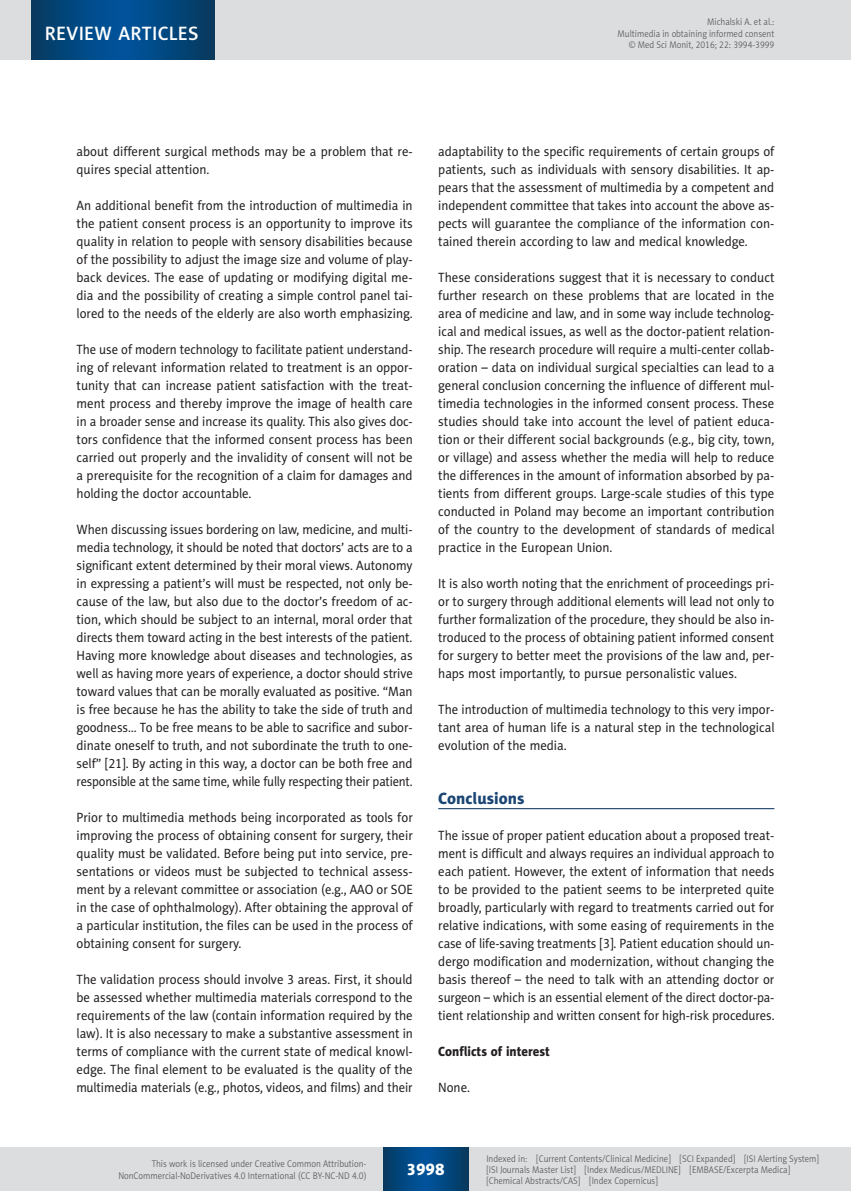
<style>
.page{position:relative;width:851px;height:1191px;background:#fff}
.page>*{position:absolute;margin:0;border:0;box-sizing:border-box;transform-origin:0 0}
.t1{font:19.5px "Naomi Sans EFN Medium";letter-spacing:.015em;color:#fff}
.MSM_Headline_1{font:16.5px "Naomi Sans EFN Heavy";color:#1a4574}
.t2{font:16.5px "Naomi Sans EFN Heavy";color:#fff}
.MSM_Body{font:13.5px/18px "Naomi Sans EFN";color:#231f20;text-align:justify;scale:.95 1}
.MSM_Body-2{font:13.5px/18px "Naomi Sans EFN";color:#231f20;text-align:justify;scale:.94 1}
.MSM_Headline_2{font:13.5px "Naomi Sans EFN Heavy";color:#231f20;scale:.95 1}
.t3{font:9.75px/11.2px "Naomi Sans EFN Light";color:#57585a;text-align:right;scale:.9 1}
</style>
<div class="page">
<hr style="left:438px;top:808px;width:336px;height:1px;background:#00295c">
<div style="left:0;top:1148px;width:850px;height:43px;background:#dcdddf"></div>
<svg style="left:383px;top:1147px;width:85px;height:43px;background:#02477e"></svg>
<div style="left:0;top:0;width:850px;height:60px;background:#dcdddf"></div>
<hr style="left:850px;top:0;width:1px;height:60px;background:#dcdddf">
<svg style="left:32px;top:0;width:183px;height:60px;background:#02477e"></svg>
<h1 class="t1" style="left:45px;top:22px;width:155px">REVIEW ARTICLES</h1>
<p class="t3" style="left:617px;top:16px;width:176px">Michalski A. et al.:<br>Multimedia in obtaining informed consent © Med Sci Monit, 2016; 22: 3994-3999</p>
<p class="MSM_Body" style="left:77px;top:142px;width:355px">about different surgical methods may be a problem that re&shy;quires special attention.</p>
<p class="MSM_Body" style="left:77px;top:196px;width:355px">An additional benefit from the introduction of multimedia in the patient consent process is an opportunity to improve its quality in relation to people with sensory disabilities because of the possibility to adjust the image size and volume of play&shy;back devices. The ease of updating or modifying digital me&shy;dia and the possibility of creating a simple control panel tai&shy;lored to the needs of the elderly are also worth emphasizing.</p>
<p class="MSM_Body-2" style="left:77px;top:340px;width:359px">The use of modern technology to facilitate patient understand&shy;ing of relevant information related to treatment is an oppor&shy;tunity that can increase patient satisfaction with the treat&shy;ment process and thereby improve the image of health care in a broader sense and increase its quality. This also gives doc&shy;tors confidence that the informed consent process has been carried out properly and the invalidity of consent will not be a prerequisite for the recognition of a claim for damages and holding the doctor accountable.</p>
<p class="MSM_Body-2" style="left:77px;top:520px;width:359px">When discussing issues bordering on law, medicine, and multi&shy;media technology, it should be noted that doctors’ acts are to a significant extent determined by their moral views. Autonomy in expressing a patient’s will must be respected, not only be&shy;cause of the law, but also due to the doctor’s freedom of ac&shy;tion, which should be subject to an internal, moral order that directs them toward acting in the best interests of the patient.<br>Having more knowledge about diseases and technologies, as well as having more years of experience, a doctor should strive toward values that can be morally evaluated as positive. “Man is free because he has the ability to take the side of truth and goodness… To be free means to be able to sacrifice and subor&shy;dinate oneself to truth, and not subordinate the truth to one&shy;self” [21]. By acting in this way, a doctor can be both free and responsible at the same time, while fully respecting their patient.</p>
<p class="MSM_Body" style="left:77px;top:808px;width:355px">Prior to multimedia methods being incorporated as tools for improving the process of obtaining consent for surgery, their quality must be validated. Before being put into service, pre&shy;sentations or videos must be subjected to technical assess&shy;ment by a relevant committee or association (e.g., AAO or SOE in the case of ophthalmology). After obtaining the approval of a particular institution, the files can be used in the process of obtaining consent for surgery.</p>
<p class="MSM_Body" style="left:77px;top:970px;width:355px">The validation process should involve 3 areas. First, it should be assessed whether multimedia materials correspond to the requirements of the law (contain information required by the law). It is also necessary to make a substantive assessment in terms of compliance with the current state of medical knowl&shy;edge. The final element to be evaluated is the quality of the multimedia materials (e.g., photos, videos, and films) and their</p>
<p class="MSM_Body" style="left:438px;top:142px;width:355px">adaptability to the specific requirements of certain groups of patients, such as individuals with sensory disabilities. It ap&shy;pears that the assessment of multimedia by a competent and independent committee that takes into account the above as&shy;pects will guarantee the compliance of the information con&shy;tained therein according to law and medical knowledge.</p>
<p class="MSM_Body" style="left:438px;top:268px;width:355px">These considerations suggest that it is necessary to conduct further research on these problems that are located in the area of medicine and law, and in some way include technolog&shy;ical and medical issues, as well as the doctor-patient relation&shy;ship. The research procedure will require a multi-center collab&shy;oration – data on individual surgical specialties can lead to a general conclusion concerning the influence of different mul&shy;timedia technologies in the informed consent process. These studies should take into account the level of patient educa&shy;tion or their different social backgrounds (e.g., big city, town, or village) and assess whether the media will help to reduce the differences in the amount of information absorbed by pa&shy;tients from different groups. Large-scale studies of this type conducted in Poland may become an important contribution of the country to the development of standards of medical practice in the European Union.</p>
<p class="MSM_Body-2" style="left:438px;top:574px;width:359px">It is also worth noting that the enrichment of proceedings pri&shy;or to surgery through additional elements will lead not only to further formalization of the procedure, they should be also in&shy;troduced to the process of obtaining patient informed consent for surgery to better meet the provisions of the law and, per&shy;haps most importantly, to pursue personalistic values.</p>
<p class="MSM_Body" style="left:438px;top:700px;width:355px">The introduction of multimedia technology to this very impor&shy;tant area of human life is a natural step in the technological evolution of the media.</p>
<p class="MSM_Headline_1" style="left:438px;top:788px;width:88px">Conclusions</p>
<p class="MSM_Body-2" style="left:438px;top:826px;width:359px">The issue of proper patient education about a proposed treat&shy;ment is difficult and always requires an individual approach to each patient. However, the extent of information that needs to be provided to the patient seems to be interpreted quite broadly, particularly with regard to treatments carried out for relative indications, with some easing of requirements in the case of life-saving treatments [3]. Patient education should un&shy;dergo modification and modernization, without changing the basis thereof – the need to talk with an attending doctor or surgeon – which is an essential element of the direct doctor-pa&shy;tient relationship and written consent for high-risk procedures.</p>
<p class="MSM_Headline_2" style="left:438px;top:1043px;width:119px">Conflicts of interest</p>
<p class="MSM_Body" style="left:438px;top:1078px;width:35px">None.</p>
<p class="t3" style="left:118px;top:1158px;width:277px">This work is licensed under Creative Common Attribution-<br>NonCommercial-NoDerivatives 4.0 International (CC BY-NC-ND 4.0)</p>
<p class="t2" style="left:406px;top:1159px;width:40px">3998</p>
<p class="t3" style="left:486px;top:1152px;width:371px;text-align:left">Indexed in: [Current Contents/Clinical Medicine] [SCI Expanded] [ISI Alerting System] [ISI Journals Master List] [Index Medicus/MEDLINE] [EMBASE/Excerpta Medica] [Chemical Abstracts/CAS] [Index Copernicus]</p>
</div>
